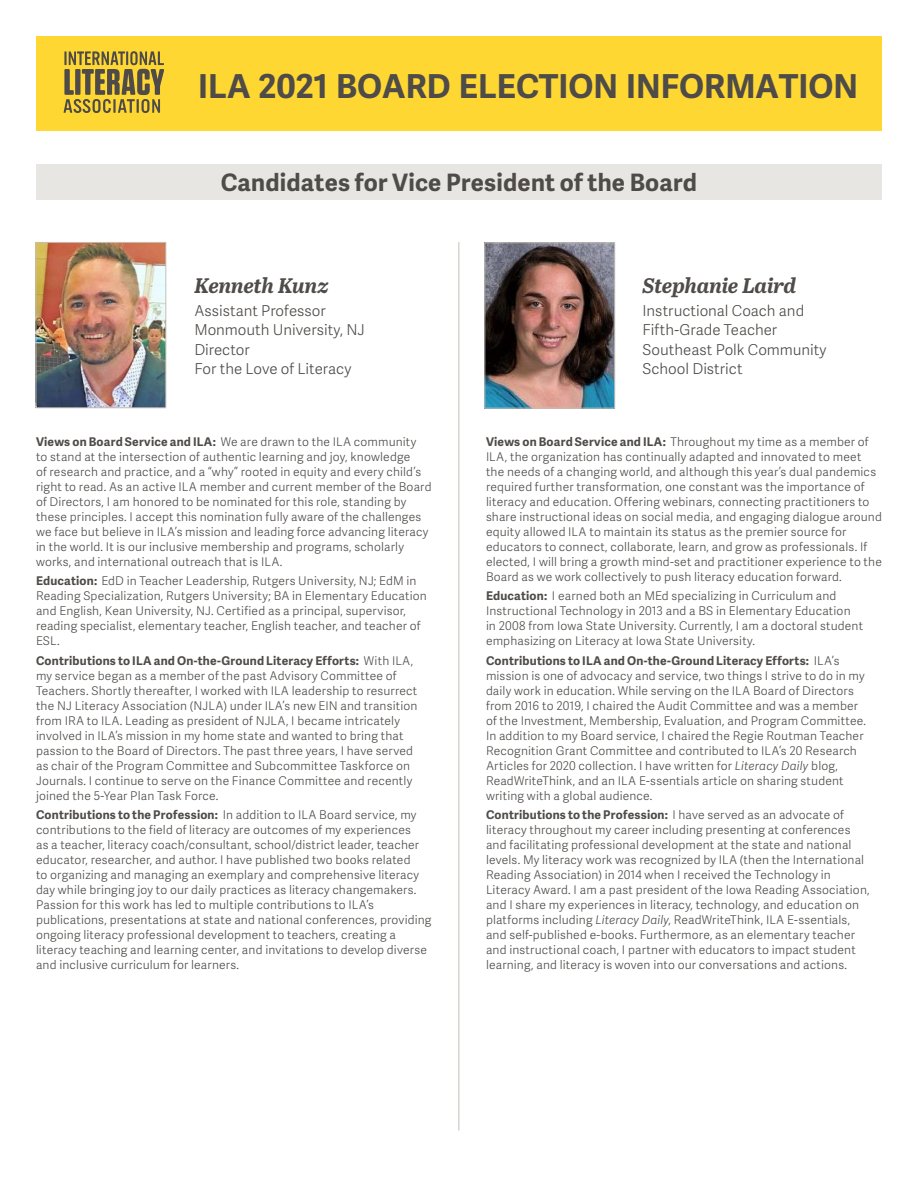
<style>
.page{position:relative;width:918px;height:1188px;background:#fff}
.page>*{position:absolute;margin:0;border:0;box-sizing:border-box;transform-origin:0 0}
.t1{font:700 33px "Adelle Sans";color:#4e4b48}
.t2{font:700 24px "Adelle Sans";letter-spacing:.01em;color:#4e4b48}
.BC{font:italic 700 21px "Abril Text";letter-spacing:-.01em;color:#4e4b48}
.BC-2{font:300 15px/19.5px "Adelle Sans";color:#4e4b48}
.BC-3{font:300 12px/15px "Adelle Sans";letter-spacing:.015em;color:#4e4b48}
.s1{font-weight:700}
.s2{font-style:italic}
</style>
<div class="page">
<div style="left:36px;top:36px;width:846px;height:95px;background:#ffd733"></div>
<div style="left:36px;top:164px;width:846px;height:36px;background:#e7e6e2"></div>
<img style="left:38px;top:244px;width:126px;height:162px">
<div style="left:36px;top:242px;width:130px;height:166px;border:1px solid #c4bfb6"></div>
<svg style="left:64px;top:51px;width:100px;height:62px"></svg>
<img style="left:487px;top:245px;width:126px;height:161px">
<div style="left:485px;top:243px;width:130px;height:165px;border:1px solid #c4bfb6"></div>
<hr style="left:458px;top:242px;width:1px;height:888px;background:#c4bfb6">
<p class="t1" style="left:198px;top:62px;width:661px">ILA 2021 BOARD ELECTION INFORMATION</p>
<p class="t2" style="left:221px;top:165px;width:478px">Candidates for Vice President of the Board</p>
<p class="BC" style="left:194px;top:270px;width:136px">Kenneth Kunz</p>
<p class="BC-2" style="left:194px;top:300px;width:172px">Assistant Professor<br>Monmouth University, NJ<br>Director<br>For the Love of Literacy</p>
<p class="BC-3" style="left:36px;top:433px;width:397px"><span class="s1">Views on Board Service and ILA:</span> We are drawn to the ILA community<br>to stand at the intersection of authentic learning and joy, knowledge<br>of research and practice, and a “why” rooted in equity and every child’s right to read. As an active ILA member and current member of the Board of Directors, I am honored to be nominated for this role, standing by these principles. I accept this nomination fully aware of the challenges we face but believe in ILA’s mission and leading force advancing literacy in the world. It is our inclusive membership and programs, scholarly works, and international outreach that is ILA.</p>
<p class="BC-3" style="left:36px;top:573px;width:392px"><span class="s1">Education:</span> EdD in Teacher Leadership, Rutgers University, NJ; EdM in Reading Specialization, Rutgers University; BA in Elementary Education and English, Kean University, NJ. Certified as a principal, supervisor, reading specialist, elementary teacher, English teacher, and teacher of ESL.</p>
<p class="BC-3" style="left:36px;top:652px;width:383px"><span class="s1">Contributions to ILA and On-the-Ground Literacy Efforts:</span> With ILA, my service began as a member of the past Advisory Committee of Teachers. Shortly thereafter, I worked with ILA leadership to resurrect the NJ Literacy Association (NJLA) under ILA’s new EIN and transition from IRA to ILA. Leading as president of NJLA, I became intricately involved in ILA’s mission in my home state and wanted to bring that passion to the Board of Directors. The past three years, I have served as chair of the Program Committee and Subcommittee Taskforce on Journals. I continue to serve on the Finance Committee and recently joined the 5-Year Plan Task Force.</p>
<p class="BC-3" style="left:36px;top:807px;width:397px"><span class="s1">Contributions to the Profession:</span> In addition to ILA Board service, my contributions to the field of literacy are outcomes of my experiences<br>as a teacher, literacy coach/consultant, school/district leader, teacher educator, researcher, and author. I have published two books related<br>to organizing and managing an exemplary and comprehensive literacy day while bringing joy to our daily practices as literacy changemakers.<br>Passion for this work has led to multiple contributions to ILA’s publications, presentations at state and national conferences, providing ongoing literacy professional development to teachers, creating a literacy teaching and learning center, and invitations to develop diverse and inclusive curriculum for learners.</p>
<p class="BC" style="left:643px;top:270px;width:155px">Stephanie Laird</p>
<p class="BC-2" style="left:643px;top:300px;width:186px">Instructional Coach and<br>Fifth-Grade Teacher<br>Southeast Polk Community<br>School District</p>
<p class="BC-3" style="left:486px;top:433px;width:398px"><span class="s1">Views on Board Service and ILA:</span> Throughout my time as a member of ILA, the organization has continually adapted and innovated to meet the needs of a changing world, and although this year’s dual pandemics required further transformation, one constant was the importance of literacy and education. Offering webinars, connecting practitioners to share instructional ideas on social media, and engaging dialogue around equity allowed ILA to maintain its status as the premier source for educators to connect, collaborate, learn, and grow as professionals. If elected, I will bring a growth mind-set and practitioner experience to the Board as we work collectively to push literacy education forward.</p>
<p class="BC-3" style="left:486px;top:588px;width:379px"><span class="s1">Education:</span> I earned both an MEd specializing in Curriculum and Instructional Technology in 2013 and a BS in Elementary Education in 2008 from Iowa State University. Currently, I am a doctoral student emphasizing on Literacy at Iowa State University.</p>
<p class="BC-3" style="left:486px;top:652px;width:382px"><span class="s1">Contributions to ILA and On-the-Ground Literacy Efforts:</span> ILA’s mission is one of advocacy and service, two things I strive to do in my daily work in education. While serving on the ILA Board of Directors from 2016 to 2019, I chaired the Audit Committee and was a member of the Investment, Membership, Evaluation, and Program Committee.<br>In addition to my Board service, I chaired the Regie Routman Teacher Recognition Grant Committee and contributed to ILA’s 20 Research Articles for 2020 collection. I have written for <span class="s2">Literacy Daily</span> blog, ReadWriteThink, and an ILA E-ssentials article on sharing student writing with a global audience.</p>
<p class="BC-3" style="left:486px;top:807px;width:385px"><span class="s1">Contributions to the Profession:</span> I have served as an advocate of literacy throughout my career including presenting at conferences and facilitating professional development at the state and national levels. My literacy work was recognized by ILA (then the International Reading Association) in 2014 when I received the Technology in Literacy Award. I am a past president of the Iowa Reading Association, and I share my experiences in literacy, technology, and education on platforms including <span class="s2">Literacy Daily</span>, ReadWriteThink, ILA E-ssentials, and self-published e-books. Furthermore, as an elementary teacher and instructional coach, I partner with educators to impact student learning, and literacy is woven into our conversations and actions.</p>
</div>
